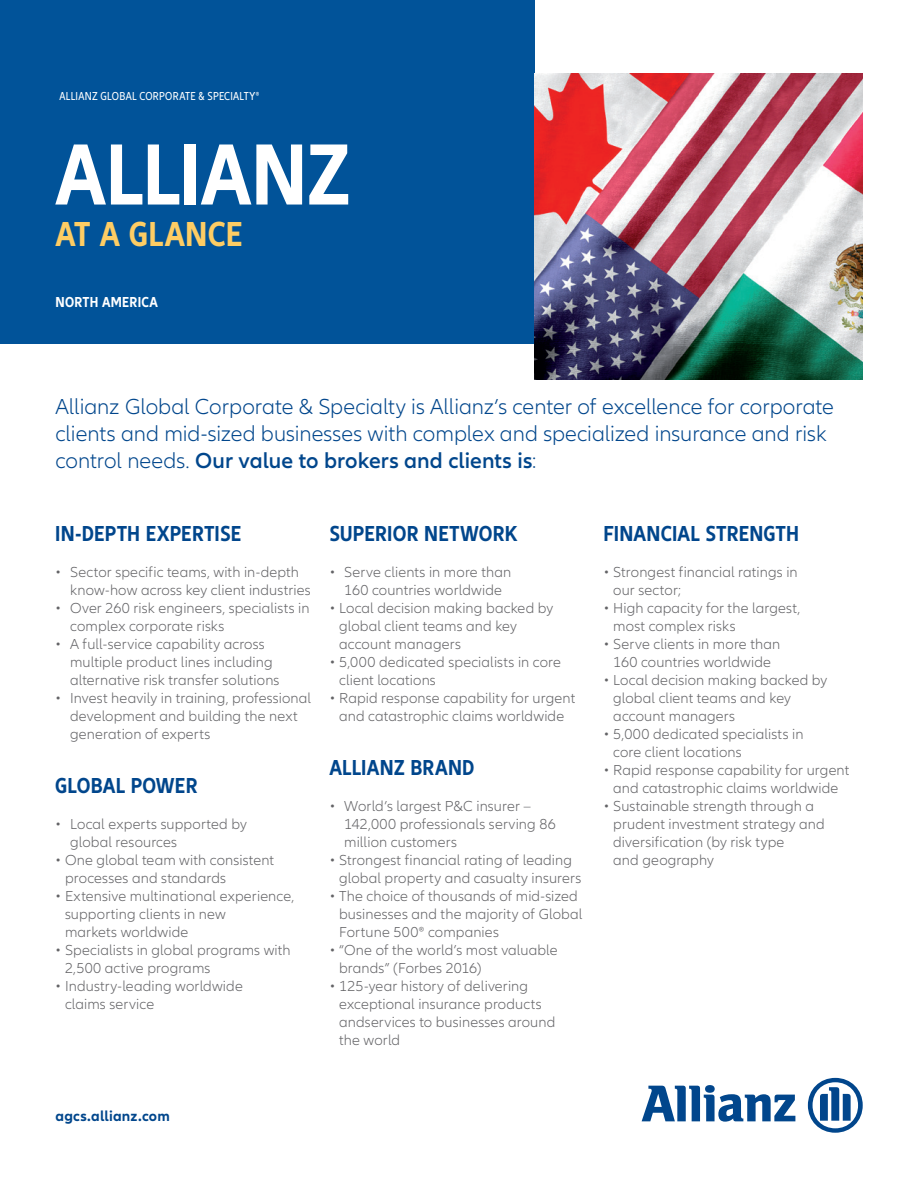
<style>
.page{position:relative;width:918px;height:1188px;background:#fff}
.page>*{position:absolute;margin:0;border:0;box-sizing:border-box;transform-origin:0 0}
.t1{font:700 condensed 90px "Allianz Neo";letter-spacing:-.005em;color:#fff}
.t2{font:700 condensed 36px "Allianz Neo";letter-spacing:.01em;color:#fecd64}
.t3{font:300 22.5px/27px "Allianz Neo";color:#01468c}
.t4{font:700 condensed 22.5px "Allianz Neo";letter-spacing:.01em;color:#01468c}
.t5{font:300 15px/18px "Allianz Neo";letter-spacing:.01em;color:#636366}
.t6{font:700 15px "Allianz Neo";letter-spacing:.015em;color:#01468c}
.t7{font:700 condensed 15px "Allianz Neo";letter-spacing:.02em;color:#fff}
.t8{font:condensed 12px "Allianz Neo";letter-spacing:.025em;color:#fff}
.s1{font-weight:600}
</style>
<div class="page">
<svg style="left:642px;top:1085px;width:153px;height:37px"></svg>
<svg style="left:808px;top:1078px;width:55px;height:55px"></svg>
<div style="left:0;top:0;width:535px;height:343px;background:#015399"></div>
<img style="left:535px;top:73px;width:328px;height:306px">
<p class="t8" style="left:60px;top:89px;width:201px">ALLIANZ GLOBAL CORPORATE &amp; SPECIALTY®</p>
<h1 class="t1" style="left:55px;top:123px;width:297px">ALLIANZ</h1>
<h2 class="t2" style="left:55px;top:214px;width:189px">AT A GLANCE</h2>
<p class="t7" style="left:55px;top:294px;width:104px">NORTH AMERICA</p>
<h3 class="t3" style="left:55px;top:394px;width:780px">Allianz Global Corporate &amp; Specialty is Allianz’s center of excellence for corporate clients and mid-sized businesses with complex and specialized insurance and risk control needs. <span class="s1">Our value to brokers and clients is</span>:</h3>
<h3 class="t4" style="left:55px;top:521px;width:188px">IN-DEPTH EXPERTISE</h3>
<p class="t5" style="left:70px;top:564px;width:242px;text-indent:-15px">• Sector specific teams, with in-depth know-how across key client industries</p>
<p class="t5" style="left:70px;top:600px;width:241px;text-indent:-15px">• Over 260 risk engineers, specialists in complex corporate risks</p>
<p class="t5" style="left:70px;top:636px;width:211px;text-indent:-15px">• A full-service capability across multiple product lines including alternative risk transfer solutions</p>
<p class="t5" style="left:70px;top:690px;width:243px;text-indent:-15px">• Invest heavily in training, professional development and building the next generation of experts</p>
<h3 class="t4" style="left:55px;top:773px;width:144px">GLOBAL POWER</h3>
<p class="t5" style="left:70px;top:816px;width:178px;text-indent:-15px">• Local experts supported by global resources</p>
<p class="t5" style="left:65px;top:852px;width:211px;text-indent:-10px">• One global team with consistent processes and standards</p>
<p class="t5" style="left:65px;top:888px;width:231px;text-indent:-10px">• Extensive multinational experience, supporting clients in new<br>markets worldwide</p>
<p class="t5" style="left:65px;top:942px;width:227px;text-indent:-10px">• Specialists in global programs with<br>2,500 active programs</p>
<p class="t5" style="left:65px;top:978px;width:179px;text-indent:-10px">• Industry-leading worldwide claims service</p>
<h3 class="t4" style="left:329px;top:521px;width:190px">SUPERIOR NETWORK</h3>
<p class="t5" style="left:329px;top:564px;width:183px;text-align:center">• Serve clients in more than<br>160 countries worldwide</p>
<p class="t5" style="left:339px;top:600px;width:216px;text-indent:-10px">• Local decision making backed by global client teams and key account managers</p>
<p class="t5" style="left:339px;top:654px;width:223px;text-indent:-10px">• 5,000 dedicated specialists in core client locations</p>
<p class="t5" style="left:329px;top:690px;width:247px;text-align:center">• Rapid response capability for urgent and catastrophic claims worldwide</p>
<h3 class="t4" style="left:329px;top:755px;width:147px">ALLIANZ BRAND</h3>
<p class="t5" style="left:344px;top:798px;width:213px;text-indent:-15px">• World’s largest P&amp;C insurer –<br>142,000 professionals serving 86 million customers</p>
<p class="t5" style="left:339px;top:852px;width:244px;text-indent:-10px">• Strongest financial rating of leading global property and casualty insurers</p>
<p class="t5" style="left:339px;top:888px;width:245px;text-indent:-10px">• The choice of thousands of mid-sized businesses and the majority of Global<br>Fortune 500® companies</p>
<p class="t5" style="left:339px;top:942px;width:220px;text-indent:-10px">• “One of the world’s most valuable brands” (Forbes 2016)</p>
<p class="t5" style="left:339px;top:978px;width:218px;text-indent:-10px">• 125-year history of delivering exceptional insurance products andservices to businesses around the world</p>
<h3 class="t4" style="left:603px;top:521px;width:197px">FINANCIAL STRENGTH</h3>
<p class="t5" style="left:613px;top:564px;width:186px;text-indent:-10px">• Strongest financial ratings in our sector;</p>
<p class="t5" style="left:613px;top:600px;width:188px;text-indent:-10px">• High capacity for the largest, most complex risks</p>
<p class="t5" style="left:603px;top:636px;width:178px;text-align:center">• Serve clients in more than<br>160 countries worldwide</p>
<p class="t5" style="left:613px;top:672px;width:216px;text-indent:-10px">• Local decision making backed by global client teams and key account managers</p>
<p class="t5" style="left:613px;top:726px;width:192px;text-indent:-10px">• 5,000 dedicated specialists in core client locations</p>
<p class="t5" style="left:603px;top:762px;width:247px;text-align:center">• Rapid response capability for urgent and catastrophic claims worldwide</p>
<p class="t5" style="left:613px;top:798px;width:213px;text-indent:-10px">• Sustainable strength through a prudent investment strategy and diversification (by risk type<br>and geography</p>
<p class="t6" style="left:55px;top:1108px;width:116px">agcs.allianz.com</p>
</div>
